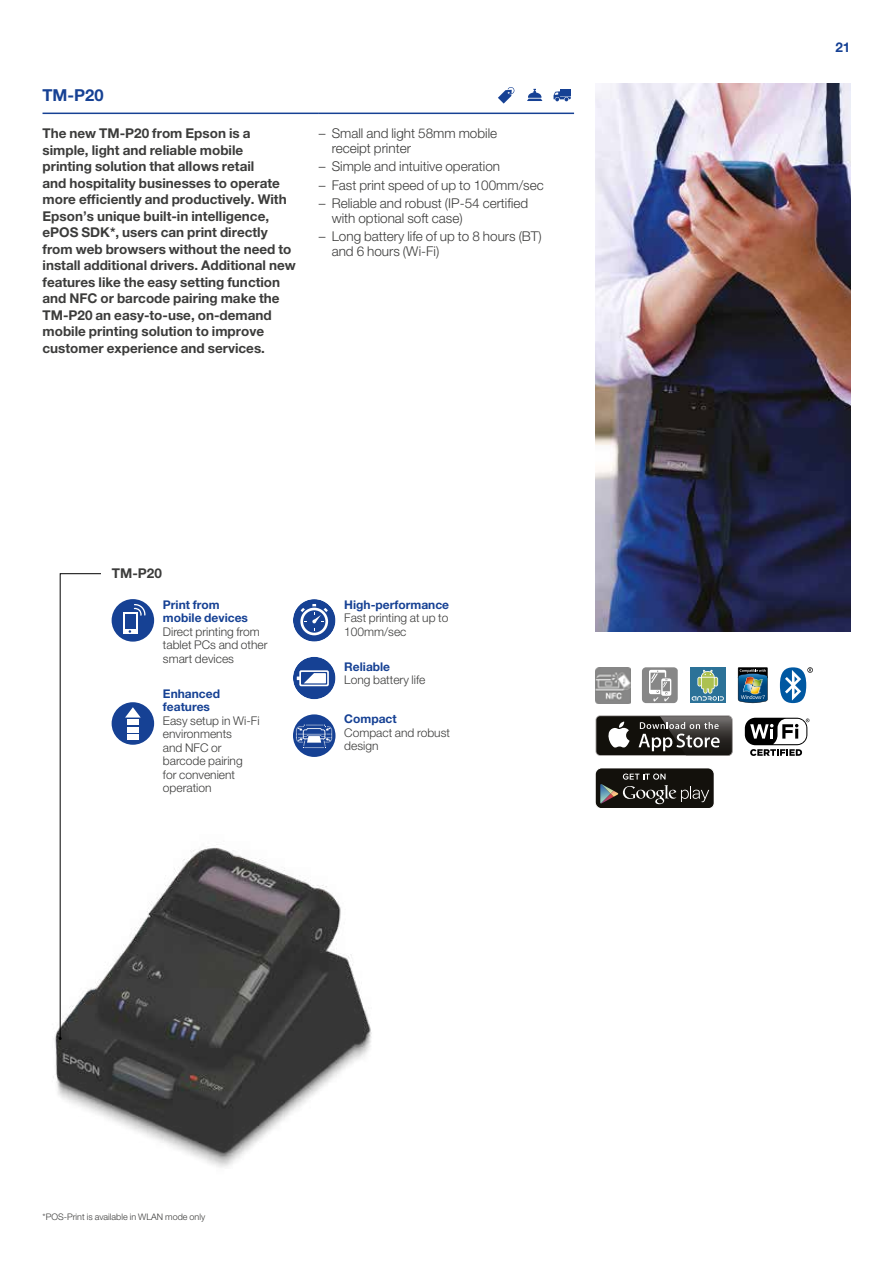
<style>
.page{position:relative;width:893px;height:1263px;background:#fff}
.page>*{position:absolute;margin:0;border:0;box-sizing:border-box;transform-origin:0 0}
.t1{font:700 16.5px "Helvetica Neue LT Pro";color:#164194}
.t2{font:700 13.5px/16.5px "Helvetica Neue LT Pro";color:#3c3c3b}
.t3{font:300 13.5px/15px "Helvetica Neue LT Pro";color:#3c3c3b}
.t4{font:700 13.5px "Helvetica Neue LT Pro";color:#164194}
.t5{font:300 12px/13.5px "Helvetica Neue LT Pro";color:#3c3c3b}
.t6{font:700 12px/13.5px "Helvetica Neue LT Pro";color:#164194}
.t7{font:300 9px "Helvetica Neue LT Pro";color:#3c3c3b}
</style>
<div class="page">
<img style="left:53px;top:847px;width:319px;height:321px">
<svg style="left:59px;top:573px;width:43px;height:467px"></svg>
<svg style="left:642px;top:667px;width:36px;height:36px"></svg>
<div style="left:690px;top:667px;width:36px;height:36px;background:#2c7298"></div>
<svg style="left:692px;top:670px;width:32px;height:31px"></svg>
<svg style="left:780px;top:667px;width:33px;height:36px"></svg>
<svg style="left:738px;top:667px;width:30px;height:36px"></svg>
<div style="left:745px;top:718px;width:62px;height:27px;background:#000;border-radius:11px"></div>
<svg style="left:750px;top:718px;width:59px;height:38px"></svg>
<svg style="left:595px;top:715px;width:138px;height:41px"></svg>
<div style="left:596px;top:716px;width:136px;height:39px;background:#12100b;border-radius:4px"></div>
<svg style="left:608px;top:722px;width:22px;height:26px"></svg>
<img style="left:659px;top:715px;width:74px;height:41px">
<img style="left:660px;top:716px;width:72px;height:39px">
<svg style="left:639px;top:722px;width:81px;height:29px"></svg>
<svg style="left:595px;top:768px;width:118px;height:40px;background:#302f2a"></svg>
<hr style="left:43px;top:113px;width:276px;height:1px;background:#164194">
<hr style="left:319px;top:113px;width:255px;height:1px;background:#164194">
<svg style="left:498px;top:87px;width:16px;height:17px"></svg>
<div style="left:561px;top:89px;width:10px;height:7px;background:#164194"></div>
<svg style="left:553px;top:91px;width:18px;height:10px"></svg>
<svg style="left:527px;top:89px;width:15px;height:12px"></svg>
<img style="left:595px;top:84px;width:255px;height:547px">
<img style="left:595px;top:667px;width:36px;height:36px">
<div style="left:293px;top:714px;width:42px;height:43px;background:#164194;border-radius:50%"></div>
<svg style="left:296px;top:725px;width:36px;height:23px"></svg>
<div style="left:293px;top:657px;width:42px;height:42px;background:#164194;border-radius:50%"></div>
<svg style="left:299px;top:670px;width:30px;height:16px"></svg>
<svg style="left:301px;top:672px;width:26px;height:13px"></svg>
<svg style="left:297px;top:673px;width:29px;height:10px"></svg>
<div style="left:293px;top:599px;width:42px;height:43px;background:#164194;border-radius:50%"></div>
<svg style="left:299px;top:606px;width:30px;height:31px"></svg>
<svg style="left:300px;top:608px;width:28px;height:27px"></svg>
<svg style="left:303px;top:610px;width:22px;height:23px"></svg>
<svg style="left:301px;top:604px;width:27px;height:27px"></svg>
<div style="left:112px;top:702px;width:42px;height:43px;background:#164194;border-radius:50%"></div>
<div style="left:127px;top:734px;width:12px;height:6px;background:#fff"></div>
<div style="left:127px;top:727px;width:12px;height:5px;background:#fff"></div>
<div style="left:127px;top:720px;width:12px;height:5px;background:#fff"></div>
<svg style="left:125px;top:707px;width:16px;height:10px"></svg>
<div style="left:112px;top:599px;width:42px;height:43px;background:#164194;border-radius:50%"></div>
<svg style="left:123px;top:612px;width:14px;height:22px"></svg>
<div style="left:125px;top:615px;width:10px;height:14px;background:#164194"></div>
<svg style="left:134px;top:604px;width:12px;height:12px"></svg>
<p class="t1" style="left:43px;top:85px;width:63px">TM-P20</p>
<p class="t2" style="left:43px;top:125px;width:255px">The new TM-P20 from Epson is a simple, light and reliable mobile printing solution that allows retail<br>and hospitality businesses to operate more efficiently and productively. With Epson’s unique built-in intelligence, ePOS SDK*, users can print directly from web browsers without the need to install additional drivers. Additional new features like the easy setting function and NFC or barcode pairing make the TM-P20 an easy-to-use, on-demand mobile printing solution to improve customer experience and services.</p>
<p class="t3" style="left:332px;top:126px;width:167px;text-indent:-13px">– Small and light 58mm mobile receipt printer</p>
<p class="t3" style="left:319px;top:159px;width:183px">– Simple and intuitive operation</p>
<p class="t3" style="left:319px;top:177px;width:226px">– Fast print speed of up to 100mm/sec</p>
<p class="t3" style="left:332px;top:195px;width:198px;text-indent:-13px">– Reliable and robust (IP-54 certified with optional soft case)</p>
<p class="t3" style="left:332px;top:228px;width:212px;text-indent:-13px">– Long battery life of up to 8 hours (BT) and 6 hours (Wi-Fi)</p>
<p class="t2" style="left:112px;top:565px;width:52px">TM-P20</p>
<p class="t6" style="left:163px;top:598px;width:87px">Print from mobile devices</p>
<p class="t5" style="left:163px;top:625px;width:106px">Direct printing from tablet PCs and other smart devices</p>
<p class="t6" style="left:163px;top:686px;width:59px">Enhanced features</p>
<p class="t5" style="left:163px;top:713px;width:98px">Easy setup in Wi-Fi environments<br>and NFC or barcode pairing<br>for convenient operation</p>
<p class="t6" style="left:344px;top:598px;width:106px">High-performance</p>
<p class="t5" style="left:344px;top:611px;width:106px">Fast printing at up to<br>100mm/sec</p>
<p class="t6" style="left:344px;top:659px;width:47px">Reliable</p>
<p class="t5" style="left:344px;top:673px;width:83px">Long battery life</p>
<p class="t6" style="left:344px;top:712px;width:54px">Compact</p>
<p class="t5" style="left:344px;top:725px;width:107px">Compact and robust design</p>
<p class="t7" style="left:43px;top:1212px;width:164px">*POS-Print is available in WLAN mode only</p>
<p class="t4" style="left:835px;top:39px;width:17px">21</p>
</div>
